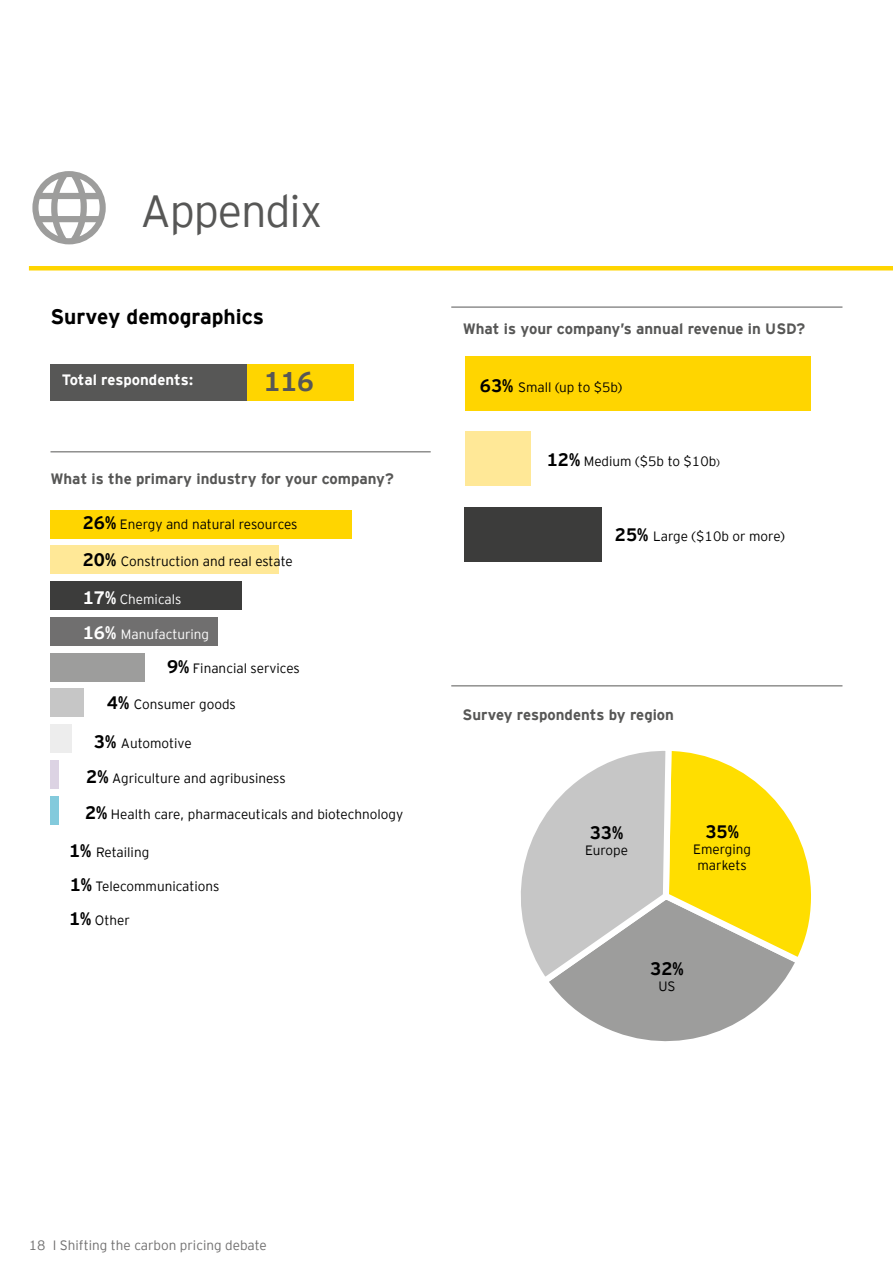
<style>
.page{position:relative;width:893px;height:1263px;background:#fff}
.page>*{position:absolute;margin:0;border:0;box-sizing:border-box;transform-origin:0 0}
.t1{font:300 45px "EY Interstate";letter-spacing:-.025em;color:#575756}
.t2{font:700 27px "EY Interstate";color:#575756}
.t3{font:700 21px "EY Interstate";color:#000}
.t4{font:700 18px "EY Interstate";color:#000}
.t5{font:700 15px "EY Interstate";color:#575756}
.t6{font:700 15px "EY Interstate";color:#fff}
.t7{font:300 13.5px/16.2px "EY Interstate";color:#000;text-align:center}
.t8{font:300 13.5px "EY Interstate";color:#706f6f}
.t9{font:300 13.5px "EY Interstate";color:#fff}
.s1{font-weight:700;font-size:18px}
.s2{font-size:10.5px}
</style>
<div class="page">
<hr style="left:29px;top:266px;width:864px;height:4px;background:#ffd500">
<svg style="left:32px;top:171px;width:74px;height:73px"></svg>
<div style="left:50px;top:364px;width:200px;height:36px;background:#575756"></div>
<div style="left:248px;top:364px;width:106px;height:36px;background:#ffd500"></div>
<hr style="left:50px;top:451px;width:381px;height:1px;background:#575756">
<hr style="left:451px;top:307px;width:391px;height:1px;background:#575756">
<hr style="left:451px;top:685px;width:391px;height:1px;background:#575756">
<div style="left:465px;top:507px;width:137px;height:54px;background:#3c3c3b"></div>
<div style="left:465px;top:431px;width:65px;height:54px;background:#ffe897"></div>
<div style="left:465px;top:356px;width:345px;height:54px;background:#ffd500"></div>
<div style="left:50px;top:796px;width:9px;height:28px;background:#83cadc"></div>
<div style="left:50px;top:760px;width:9px;height:29px;background:#dcd3e3"></div>
<div style="left:50px;top:724px;width:22px;height:29px;background:#ededed"></div>
<div style="left:50px;top:688px;width:34px;height:29px;background:#c6c6c6"></div>
<div style="left:50px;top:653px;width:95px;height:28px;background:#9d9d9c"></div>
<div style="left:50px;top:617px;width:168px;height:29px;background:#706f6f"></div>
<div style="left:50px;top:581px;width:192px;height:29px;background:#3c3c3b"></div>
<div style="left:50px;top:545px;width:228px;height:29px;background:#ffe897"></div>
<div style="left:50px;top:510px;width:301px;height:28px;background:#ffd500"></div>
<svg style="left:521px;top:751px;width:290px;height:291px"></svg>
<h1 class="t1" style="left:140px;top:179px;width:183px">Appendix</h1>
<h3 class="t3" style="left:50px;top:302px;width:215px">Survey demographics</h3>
<p class="t6" style="left:62px;top:369px;width:133px">Total respondents:</p>
<h2 class="t2" style="left:264px;top:362px;width:52px">116</h2>
<p class="t5" style="left:50px;top:468px;width:345px">What is the primary industry for your company?</p>
<p class="t7" style="left:83px;top:515px;width:216px"><span class="s1">26%</span> Energy and natural resources</p>
<p class="t7" style="left:83px;top:553px;width:212px"><span class="s1">20%</span> Construction and real estate</p>
<p class="t9" style="left:83px;top:589px;width:100px"><span class="s1">17%</span> Chemicals</p>
<p class="t9" style="left:83px;top:625px;width:128px"><span class="s1">16%</span> Manufacturing</p>
<p class="t7" style="left:167px;top:659px;width:134px"><span class="s1">9%</span> Financial services</p>
<p class="t7" style="left:107px;top:696px;width:130px"><span class="s1">4%</span> Consumer goods</p>
<p class="t7" style="left:94px;top:734px;width:99px"><span class="s1">3%</span> Automotive</p>
<p class="t7" style="left:86px;top:769px;width:201px"><span class="s1">2%</span> Agriculture and agribusiness</p>
<p class="t7" style="left:85px;top:806px;width:320px"><span class="s1">2%</span> Health care, pharmaceuticals and biotechnology</p>
<p class="t7" style="left:69px;top:843px;width:82px"><span class="s1">1%</span> Retailing</p>
<p class="t7" style="left:70px;top:878px;width:151px"><span class="s1">1%</span> Telecommunications</p>
<p class="t7" style="left:69px;top:912px;width:62px"><span class="s1">1%</span> Other</p>
<p class="t5" style="left:463px;top:318px;width:344px">What is your company’s annual revenue in USD?</p>
<p class="t7" style="left:480px;top:379px;width:144px"><span class="s1">63%</span> Small (up to $5b)</p>
<p class="t7" style="left:547px;top:452px;width:175px"><span class="s1">12%</span> Medium ($5b to $10b<span class="s2">)</span></p>
<p class="t7" style="left:615px;top:527px;width:171px"><span class="s1">25%</span> Large ($10b or more)</p>
<p class="t5" style="left:463px;top:704px;width:213px">Survey respondents by region</p>
<h3 class="t4" style="left:590px;top:819px;width:35px">33%</h3>
<p class="t7" style="left:585px;top:841px;width:45px">Europe</p>
<h3 class="t4" style="left:705px;top:818px;width:35px">35%</h3>
<p class="t7" style="left:693px;top:840px;width:59px">Emerging markets</p>
<h3 class="t4" style="left:650px;top:956px;width:35px">32%</h3>
<p class="t7" style="left:658px;top:978px;width:19px">US</p>
<p class="t8" style="left:29px;top:1236px;width:239px">18 I Shifting the carbon pricing debate</p>
</div>
